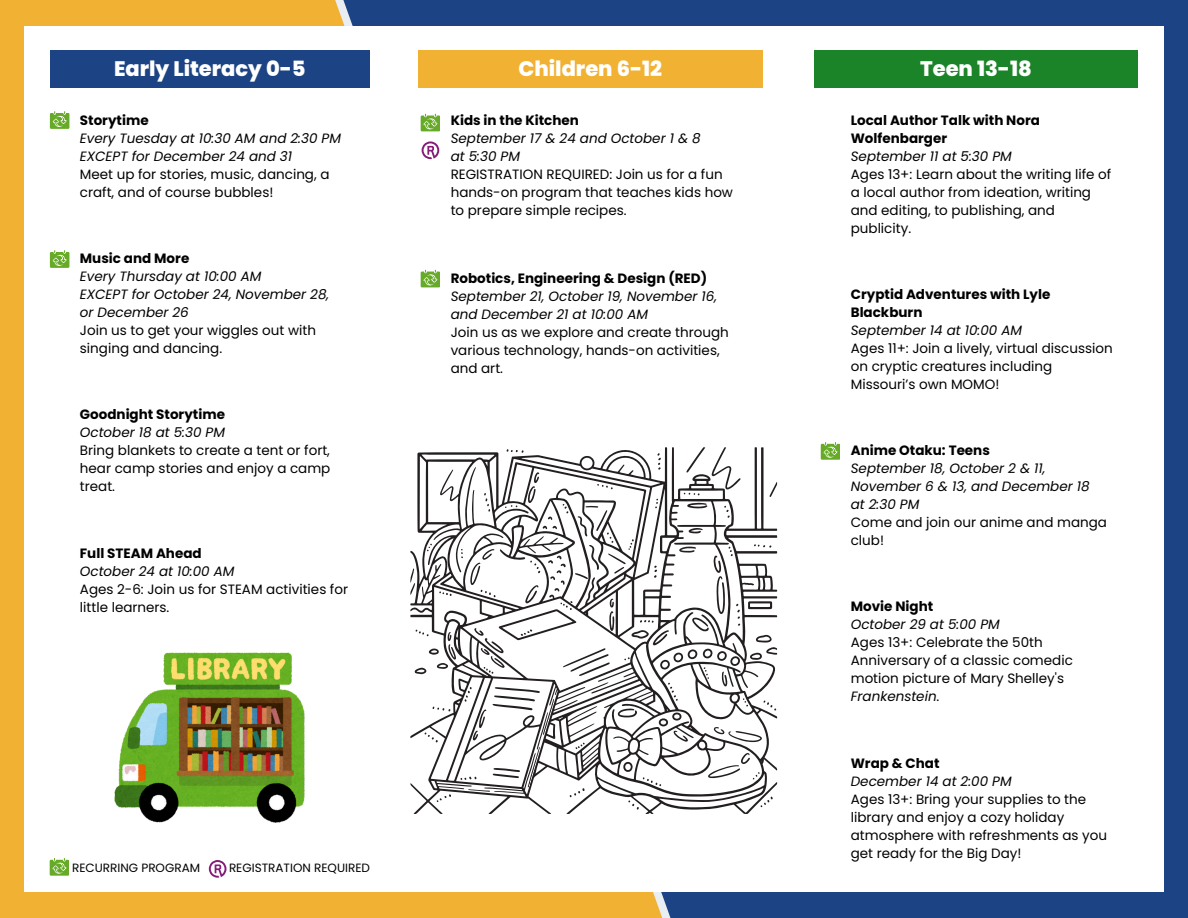
<style>
.page{position:relative;width:1188px;height:918px;background:#fff}
.page>*{position:absolute;margin:0;border:0;box-sizing:border-box;transform-origin:0 0}
.t1{font:800 21px "Poppins";color:#fff}
.t2{font:13.5px/18px "Poppins";color:#000}
.t3{font:italic 13.5px/18px "Poppins";color:#000}
.t4{font:700 13.5px/18px "Poppins";color:#000}
.t5{font:12px "Poppins";color:#000}
.s1{font-style:italic}
</style>
<div class="page">
<div style="left:307px;top:0;width:881px;height:918px;background:#1c4484"></div>
<div style="left:0;top:0;width:673px;height:918px;background:#f1b234"></div>
<svg style="left:335px;top:0;width:338px;height:918px"></svg>
<div style="left:25px;top:26px;width:1138px;height:866px;background:#fff"></div>
<div style="left:418px;top:50px;width:345px;height:37px;background:#f1b234"></div>
<div style="left:50px;top:50px;width:320px;height:37px;background:#1c4484"></div>
<div style="left:814px;top:50px;width:324px;height:38px;background:#1c8428"></div>
<svg style="left:50px;top:111px;width:19px;height:18px"></svg>
<svg style="left:50px;top:250px;width:19px;height:18px"></svg>
<svg style="left:421px;top:114px;width:19px;height:17px"></svg>
<svg style="left:421px;top:270px;width:19px;height:17px"></svg>
<svg style="left:422px;top:141px;width:17px;height:18px"></svg>
<svg style="left:821px;top:442px;width:19px;height:18px"></svg>
<img style="left:115px;top:652px;width:190px;height:170px">
<svg style="left:50px;top:858px;width:19px;height:18px"></svg>
<svg style="left:209px;top:860px;width:18px;height:18px"></svg>
<svg style="left:410px;top:447px;width:367px;height:367px"></svg>
<p class="t1" style="left:114px;top:53px;width:193px">Early Literacy 0-5</p>
<h1 class="t1" style="left:518px;top:53px;width:145px">Children 6-12</h1>
<p class="t4" style="left:80px;top:111px;width:70px">Storytime</p>
<p class="t3" style="left:80px;top:129px;width:263px">Every Tuesday at 10:30 AM and 2:30 PM</p>
<p class="t3" style="left:80px;top:147px;width:214px">EXCEPT for December 24 and 31</p>
<p class="t2" style="left:80px;top:165px;width:251px">Meet up for stories, music, dancing, a craft, and of course bubbles!</p>
<p class="t4" style="left:451px;top:111px;width:130px">Kids in the Kitchen</p>
<p class="t3" style="left:451px;top:129px;width:252px">September 17 &amp; 24 and October 1 &amp; 8</p>
<p class="t3" style="left:451px;top:147px;width:71px">at 5:30 PM</p>
<p class="t2" style="left:451px;top:165px;width:284px">REGISTRATION REQUIRED: Join us for a fun hands-on program that teaches kids how to prepare simple recipes.</p>
<p class="t4" style="left:80px;top:249px;width:111px">Music and More</p>
<p class="t3" style="left:80px;top:267px;width:183px">Every Thursday at 10:00 AM</p>
<p class="t3" style="left:80px;top:285px;width:251px">EXCEPT for October 24, November 28,</p>
<p class="t3" style="left:80px;top:303px;width:110px">or December 26</p>
<p class="t2" style="left:80px;top:321px;width:238px">Join us to get your wiggles out with singing and dancing.</p>
<p class="t4" style="left:80px;top:406px;width:147px">Goodnight Storytime</p>
<p class="t3" style="left:80px;top:424px;width:147px">October 18 at 5:30 PM</p>
<p class="t2" style="left:80px;top:442px;width:252px;text-align:justify">Bring blankets to create a tent or fort, hear camp stories and enjoy a camp treat.</p>
<p class="t4" style="left:80px;top:544px;width:123px">Full STEAM Ahead</p>
<p class="t3" style="left:80px;top:562px;width:156px">October 24 at 10:00 AM</p>
<p class="t2" style="left:80px;top:580px;width:270px">Ages 2-6: Join us for STEAM activities for little learners.</p>
<p class="t4" style="left:451px;top:269px;width:258px">Robotics, Engineering &amp; Design (RED)</p>
<h1 class="t3" style="left:451px;top:287px;width:268px">September 21, October 19, November 16,</h1>
<p class="t3" style="left:451px;top:305px;width:199px">and December 21 at 10:00 AM</p>
<p class="t2" style="left:451px;top:323px;width:280px">Join us as we explore and create through various technology, hands-on activities, and art.</p>
<p class="t5" style="left:72px;top:859px;width:130px">RECURRING PROGRAM</p>
<p class="t5" style="left:229px;top:859px;width:143px">REGISTRATION REQUIRED</p>
<p class="t1" style="left:920px;top:54px;width:113px">Teen 13-18</p>
<p class="t4" style="left:851px;top:111px;width:191px">Local Author Talk with Nora<br>Wolfenbarger</p>
<p class="t3" style="left:851px;top:147px;width:163px">September 11 at 5:30 PM</p>
<p class="t2" style="left:851px;top:165px;width:262px">Ages 13+: Learn about the writing life of a local author from ideation, writing and editing, to publishing, and publicity.</p>
<p class="t4" style="left:851px;top:286px;width:201px">Cryptid Adventures with Lyle<br>Blackburn</p>
<p class="t3" style="left:851px;top:322px;width:173px">September 14 at 10:00 AM</p>
<p class="t2" style="left:851px;top:340px;width:264px">Ages 11+: Join a lively, virtual discussion on cryptic creatures including<br>Missouri’s own MOMO!</p>
<p class="t4" style="left:851px;top:441px;width:141px">Anime Otaku: Teens</p>
<p class="t3" style="left:851px;top:459px;width:240px">September 18, October 2 &amp; 11,<br>November 6 &amp; 13, and December 18</p>
<p class="t3" style="left:851px;top:495px;width:70px">at 2:30 PM</p>
<p class="t2" style="left:851px;top:513px;width:258px">Come and join our anime and manga club!</p>
<h1 class="t4" style="left:851px;top:597px;width:84px">Movie Night</h1>
<p class="t3" style="left:851px;top:615px;width:151px">October 29 at 5:00 PM</p>
<p class="t2" style="left:851px;top:633px;width:224px">Ages 13+: Celebrate the 50th<br>Anniversary of a classic comedic motion picture of Mary Shelley's<br><span class="s1">Frankenstein</span>.</p>
<p class="t4" style="left:851px;top:754px;width:90px">Wrap &amp; Chat</p>
<p class="t3" style="left:851px;top:772px;width:162px">December 14 at 2:00 PM</p>
<p class="t2" style="left:851px;top:790px;width:258px">Ages 13+: Bring your supplies to the library and enjoy a cozy holiday atmosphere with refreshments as you get ready for the Big Day!</p>
</div>
